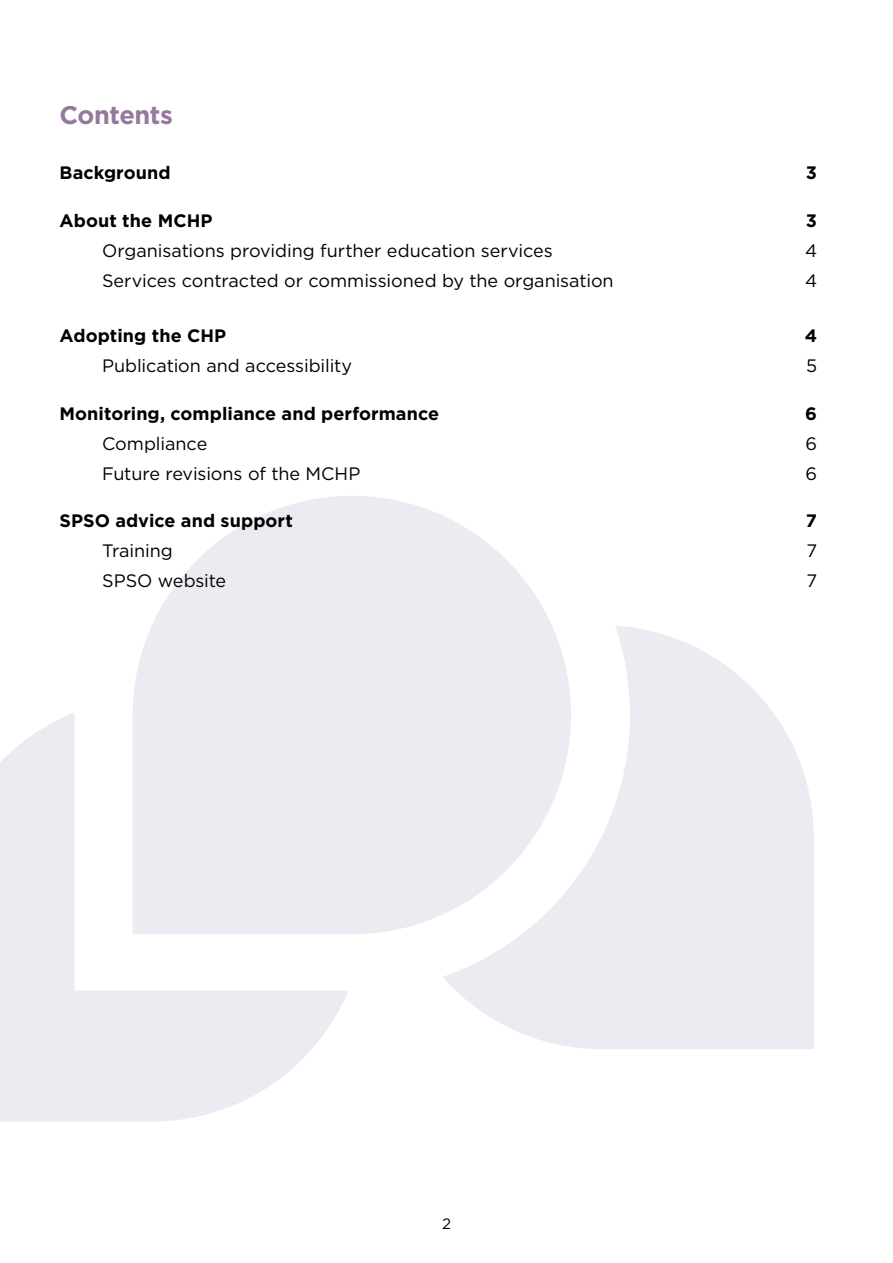
<style>
.page{position:relative;width:893px;height:1263px;background:#fff}
.page>*{position:absolute;margin:0;border:0;box-sizing:border-box;transform-origin:0 0}
.t1{font:700 25.5px "Gotham";letter-spacing:-.02em;color:#96789e}
.t2{font:18px "Gotham";letter-spacing:-.005em;color:#000}
.t3{font:700 18px "Gotham";letter-spacing:.005em;color:#000}
.t4{font:15px "Gotham";color:#000}
</style>
<div class="page">
<svg style="left:133px;top:496px;width:419px;height:438px;fill:#eeeaf1"></svg>
<svg style="left:0;top:712px;width:348px;height:409px;fill:#eeeaf1"></svg>
<svg style="left:442px;top:626px;width:372px;height:423px;fill:#eeeaf1"></svg>
<h1 class="t1" style="left:60px;top:98px;width:115px">Contents</h1>
<p class="t3" style="left:60px;top:161px;width:113px">Background</p>
<p class="t3" style="left:806px;top:161px;width:13px">3</p>
<p class="t3" style="left:60px;top:208px;width:155px">About the MCHP</p>
<p class="t3" style="left:806px;top:208px;width:13px">3</p>
<p class="t2" style="left:102px;top:239px;width:452px">Organisations providing further education services</p>
<p class="t2" style="left:805px;top:239px;width:14px">4</p>
<p class="t2" style="left:102px;top:269px;width:513px">Services contracted or commissioned by the organisation</p>
<p class="t2" style="left:805px;top:269px;width:14px">4</p>
<p class="t3" style="left:60px;top:324px;width:168px">Adopting the CHP</p>
<p class="t3" style="left:805px;top:324px;width:14px">4</p>
<p class="t2" style="left:102px;top:354px;width:252px">Publication and accessibility</p>
<p class="t2" style="left:806px;top:354px;width:13px">5</p>
<p class="t3" style="left:60px;top:401px;width:381px">Monitoring, compliance and performance</p>
<p class="t3" style="left:805px;top:401px;width:13px">6</p>
<p class="t2" style="left:102px;top:432px;width:107px">Compliance</p>
<p class="t2" style="left:805px;top:432px;width:13px">6</p>
<p class="t2" style="left:102px;top:462px;width:260px">Future revisions of the MCHP</p>
<p class="t2" style="left:805px;top:462px;width:13px">6</p>
<p class="t3" style="left:60px;top:508px;width:235px">SPSO advice and support</p>
<p class="t3" style="left:806px;top:508px;width:13px">7</p>
<p class="t2" style="left:102px;top:539px;width:72px">Training</p>
<p class="t2" style="left:806px;top:539px;width:12px">7</p>
<p class="t2" style="left:102px;top:569px;width:126px">SPSO website</p>
<p class="t2" style="left:806px;top:569px;width:12px">7</p>
<p class="t4" style="left:442px;top:1214px;width:10px">2</p>
</div>
